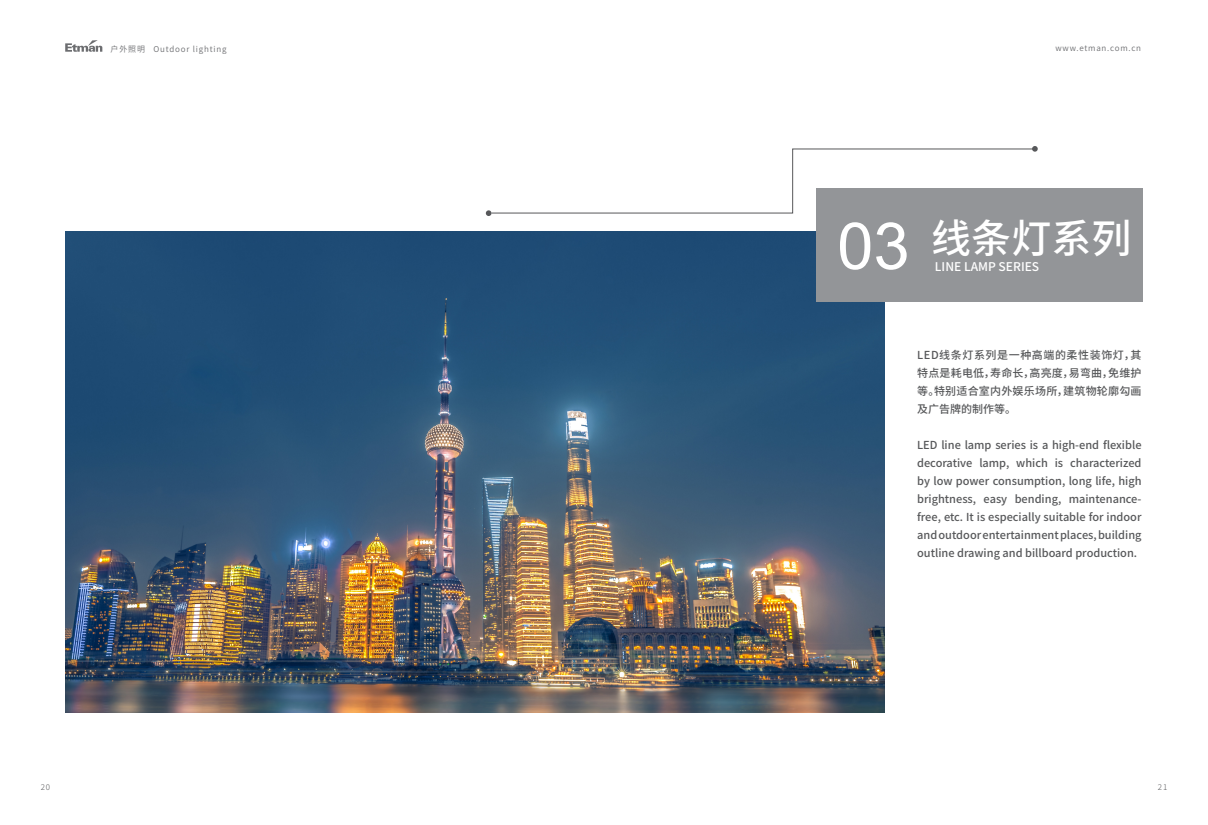
<style>
.page{position:relative;width:1208px;height:825px;background:#fff}
.page>*{position:absolute;margin:0;border:0;box-sizing:border-box;transform-origin:0 0}
.段落样式2{font:65px "Arial";color:#fff}
.段落样式1{font:500 40px "Source Han Sans SC";color:#fff}
.段落样式3{font:500 12px "Source Han Sans SC";color:#fff}
.正文内容-编号缩进{font:500 11px/18px "Source Han Sans SC";color:#57585a;text-align:justify}
.t1{font:8px "Source Han Sans SC";letter-spacing:.1em;color:#6c6d70}
.t2{font:300 8px "Source Han Sans SC";color:#57585a}
</style>
<div class="page">
<svg style="left:65px;top:40px;width:37px;height:12px"></svg>
<img style="left:65px;top:231px;width:819px;height:481px">
<div style="left:816px;top:189px;width:326px;height:113px;background:#939598"></div>
<svg style="left:486px;top:146px;width:551px;height:70px"></svg>
<p class="t1" style="left:111px;top:44px;width:117px">户外照明 Outdoor lighting</p>
<p class="t1" style="left:1055px;top:44px;width:87px">www.etman.com.cn</p>
<p class="段落样式2" style="left:837px;top:201px;width:74px">03</p>
<p class="段落样式1" style="left:931px;top:216px;width:201px">线条灯系列</p>
<p class="段落样式3" style="left:935px;top:260px;width:106px">LINE LAMP SERIES</p>
<p class="正文内容-编号缩进" style="left:917px;top:346px;width:226px">LED线条灯系列是一种高端的柔性装饰灯，其特点是耗电低，寿命长，高亮度，易弯曲，免维护等。特别适合室内外娱乐场所，建筑物轮廓勾画及广告牌的制作等。</p>
<p class="正文内容-编号缩进" style="left:917px;top:436px;width:226px">LED line lamp series is a high-end flexible decorative lamp, which is characterized by low power consumption, long life, high brightness, easy bending, maintenance&shy;free, etc. It is especially suitable for indoor and outdoor entertainment places, building outline drawing and billboard production.</p>
<p class="t2" style="left:41px;top:782px;width:11px">20</p>
<p class="t2" style="left:1158px;top:782px;width:11px">21</p>
</div>
